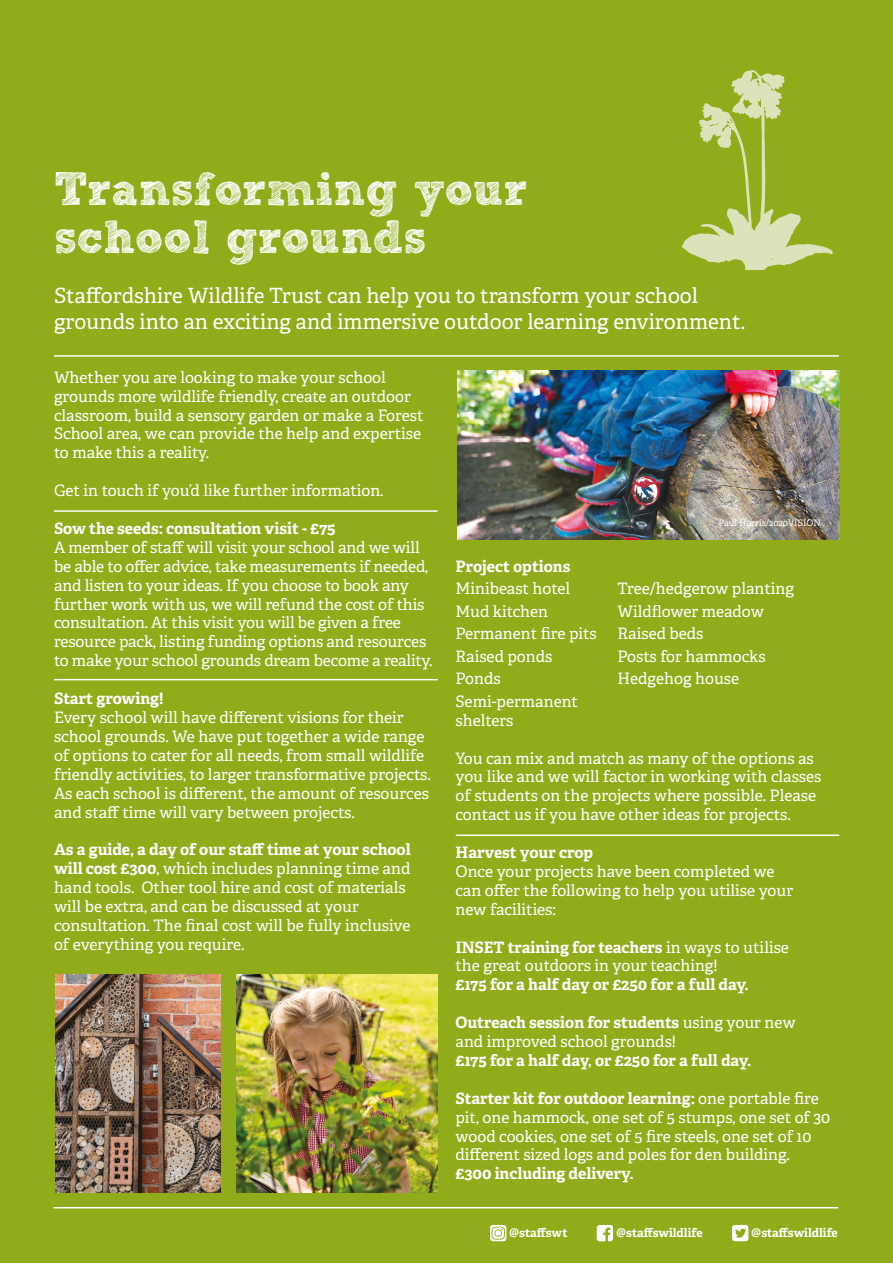
<style>
.page{position:relative;width:893px;height:1263px;background:#90ac1b}
.page>*{position:absolute;margin:0;border:0;box-sizing:border-box;transform-origin:0 0}
.t1{font:46.5px/48px "Sketch Rockwell";color:#fff}
.t2{font:21px/25.2px "Adelle";color:#fff}
.t3{font:15.75px/18.9px "Adelle";color:#fff}
.t4{font:700 15.75px/18.9px "Adelle Basic";letter-spacing:-.005em;color:#fff}
.t5{font:700 12px "Adelle PE";color:#fff}
.t6{font:9px "Adelle";color:#fff}
.s1{font-family:"Adelle Basic";font-weight:700}
.s2{font-family:"Adelle";font-weight:400}
</style>
<div class="page">
<svg style="left:682px;top:70px;width:151px;height:200px"></svg>
<hr style="left:54px;top:355px;width:785px;height:2px;background:#fff">
<hr style="left:54px;top:510px;width:383px;height:2px;background:#fff">
<hr style="left:456px;top:834px;width:383px;height:2px;background:#fff">
<hr style="left:54px;top:679px;width:383px;height:1px;background:#fff">
<img style="left:457px;top:371px;width:382px;height:169px">
<img style="left:55px;top:975px;width:165px;height:217px">
<img style="left:236px;top:975px;width:201px;height:217px">
<hr style="left:54px;top:1207px;width:784px;height:1px;background:#fff">
<svg style="left:732px;top:1225px;width:16px;height:16px"></svg>
<svg style="left:597px;top:1225px;width:16px;height:16px"></svg>
<svg style="left:490px;top:1225px;width:16px;height:16px"></svg>
<p class="t1" style="left:54px;top:166px;width:475px">Transforming your school grounds</p>
<p class="t2" style="left:54px;top:284px;width:693px">Staffordshire Wildlife Trust can help you to transform your school grounds into an exciting and immersive outdoor learning environment.</p>
<p class="t3" style="left:54px;top:368px;width:371px">Whether you are looking to make your school grounds more wildlife friendly, create an outdoor classroom, build a sensory garden or make a Forest School area, we can provide the help and expertise to make this a reality.</p>
<p class="t3" style="left:54px;top:481px;width:331px">Get in touch if you’d like further information.</p>
<p class="t3" style="left:54px;top:519px;width:380px"><span class="s1">Sow the seeds: consultation visit - £75<br></span>A member of staff will visit your school and we will be able to offer advice, take measurements if needed, and listen to your ideas. If you choose to book any further work with us, we will refund the cost of this consultation. At this visit you will be given a free resource pack, listing funding options and resources to make your school grounds dream become a reality.</p>
<p class="t3" style="left:54px;top:689px;width:378px"><span class="s1">Start growing!<br></span>Every school will have different visions for their school grounds. We have put together a wide range of options to cater for all needs, from small wildlife friendly activities, to larger transformative projects.<br>As each school is different, the amount of resources and staff time will vary between projects.</p>
<p class="t3" style="left:54px;top:840px;width:358px"><span class="s1">As a guide, a day of our staff time at your school will cost £300</span>, which includes planning time and hand tools. Other tool hire and cost of materials will be extra, and can be discussed at your consultation. The final cost will be fully inclusive of everything you require.</p>
<p class="t4" style="left:455px;top:555px;width:116px;line-height:22.5px">Project options<br><span class="s2">Minibeast hotel</span></p>
<p class="t6" style="left:719px;top:517px;width:104px">Paul Harris/2020VISION</p>
<p class="t3" style="left:617px;top:579px;width:178px">Tree/hedgerow planting</p>
<p class="t3" style="left:455px;top:602px;width:94px">Mud kitchen</p>
<p class="t3" style="left:617px;top:602px;width:148px">Wildflower meadow</p>
<p class="t3" style="left:455px;top:624px;width:143px">Permanent fire pits</p>
<p class="t3" style="left:617px;top:624px;width:87px">Raised beds</p>
<p class="t3" style="left:455px;top:647px;width:98px">Raised ponds</p>
<p class="t3" style="left:617px;top:647px;width:150px">Posts for hammocks</p>
<p class="t3" style="left:455px;top:669px;width:47px">Ponds</p>
<p class="t3" style="left:617px;top:669px;width:123px">Hedgehog house</p>
<p class="t3" style="left:455px;top:692px;width:124px">Semi-permanent shelters</p>
<p class="t3" style="left:455px;top:749px;width:367px">You can mix and match as many of the options as you like and we will factor in working with classes of students on the projects where possible. Please contact us if you have other ideas for projects.</p>
<p class="t3" style="left:455px;top:843px;width:339px"><span class="s1">Harvest your crop<br></span>Once your projects have been completed we can offer the following to help you utilise your new facilities:</p>
<p class="t4" style="left:455px;top:937px;width:335px">INSET training for teachers <span class="s2">in ways to utilise the great outdoors in your teaching!<br></span>£175 for a half day or £250 for a full day.</p>
<p class="t4" style="left:455px;top:1013px;width:342px">Outreach session for students <span class="s2">using your new and improved school grounds!<br></span>£175 for a half day, or £250 for a full day.</p>
<p class="t3" style="left:455px;top:1089px;width:376px"><span class="s1">Starter kit for outdoor learning:</span> one portable fire pit, one hammock, one set of 5 stumps, one set of 30 wood cookies, one set of 5 fire steels, one set of 10 different sized logs and poles for den building.<br><span class="s1">£300 including delivery.</span></p>
<p class="t5" style="left:509px;top:1224px;width:60px">@staffswt</p>
<p class="t5" style="left:616px;top:1224px;width:88px">@staffswildlife</p>
<p class="t5" style="left:751px;top:1224px;width:88px">@staffswildlife</p>
</div>
